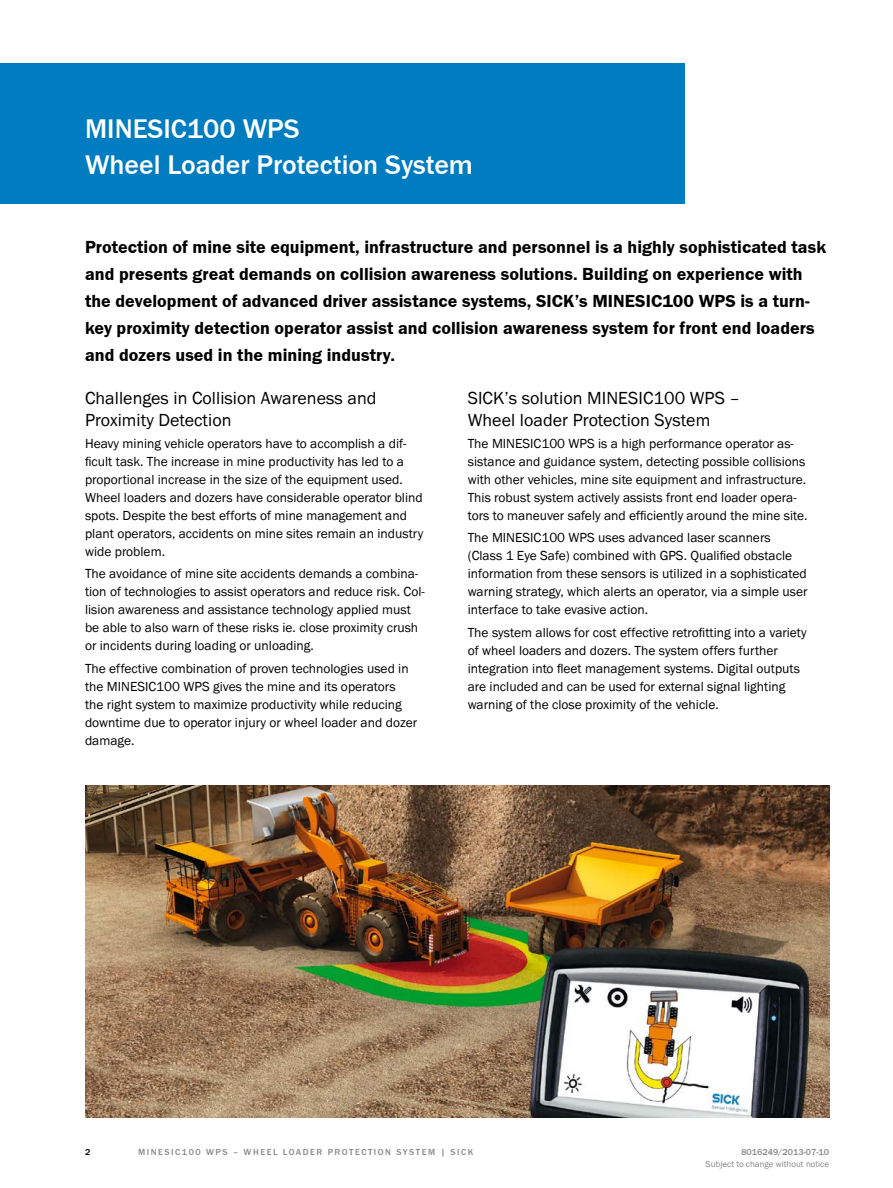
<style>
.page{position:relative;width:893px;height:1188px;background:#fff}
.page>*{position:absolute;margin:0;border:0;box-sizing:border-box;transform-origin:0 0}
.t1{font:500 27.75px/36px "SICK Franklin";color:#fff}
.t2{font:700 18px/27px "SICK Franklin";letter-spacing:.005em;color:#000}
.t3{font:18px/21.6px "SICK Franklin";letter-spacing:.005em;color:#000}
.t4{font:13.5px/18px "SICK Franklin";color:#000}
.t5{font:500 9px "SICK Franklin";letter-spacing:.17em;color:#87888a}
.t6{font:9px "SICK Franklin";color:#87888a}
.t7{font:500 9px "SICK Franklin";color:#87888a}
.t8{font:500 9px "SICK Franklin";color:#000}
</style>
<div class="page">
<div style="left:0;top:64px;width:685px;height:140px;background:#007cc0"></div>
<img style="left:85px;top:786px;width:744px;height:331px">
<h1 class="t1" style="left:85px;top:112px;width:390px">MINESIC100 WPS<br>Wheel Loader Protection System</h1>
<p class="t2" style="left:85px;top:234px;width:743px">Protection of mine site equipment, infrastructure and personnel is a highly sophisticated task and presents great demands on collision awareness solutions. Building on experience with the development of advanced driver assistance systems, SICK’s MINESIC100 WPS is a turn&shy;key proximity detection operator assist and collision awareness system for front end loaders and dozers used in the mining industry.</p>
<h2 class="t3" style="left:85px;top:388px;width:293px">Challenges in Collision Awareness and<br>Proximity Detection</h2>
<p class="t4" style="left:85px;top:435px;width:340px">Heavy mining vehicle operators have to accomplish a dif&shy;ficult task. The increase in mine productivity has led to a proportional increase in the size of the equipment used.<br>Wheel loaders and dozers have considerable operator blind spots. Despite the best efforts of mine management and plant operators, accidents on mine sites remain an industry wide problem.</p>
<p class="t4" style="left:85px;top:565px;width:341px">The avoidance of mine site accidents demands a combina&shy;tion of technologies to assist operators and reduce risk. Col&shy;lision awareness and assistance technology applied must be able to also warn of these risks ie. close proximity crush or incidents during loading or unloading.</p>
<p class="t4" style="left:85px;top:659px;width:334px">The effective combination of proven technologies used in the MINESIC100 WPS gives the mine and its operators the right system to maximize productivity while reducing downtime due to operator injury or wheel loader and dozer damage.</p>
<h2 class="t3" style="left:468px;top:388px;width:274px">SICK’s solution MINESIC100 WPS –<br>Wheel loader Protection System</h2>
<p class="t4" style="left:468px;top:435px;width:341px">The MINESIC100 WPS is a high performance operator as&shy;sistance and guidance system, detecting possible collisions with other vehicles, mine site equipment and infrastructure.<br>This robust system actively assists front end loader opera&shy;tors to maneuver safely and efficiently around the mine site.</p>
<p class="t4" style="left:468px;top:529px;width:341px">The MINESIC100 WPS uses advanced laser scanners (Class 1 Eye Safe) combined with GPS. Qualified obstacle information from these sensors is utilized in a sophisticated warning strategy, which alerts an operator, via a simple user interface to take evasive action.</p>
<p class="t4" style="left:468px;top:623px;width:340px">The system allows for cost effective retrofitting into a variety of wheel loaders and dozers. The system offers further integration into fleet management systems. Digital outputs are included and can be used for external signal lighting warning of the close proximity of the vehicle.</p>
<p class="t8" style="left:85px;top:1146px;width:7px">2</p>
<p class="t5" style="left:138px;top:1146px;width:158px">MINESIC100 WPS – WHEEL LOAD</p>
<p class="t5" style="left:310px;top:1146px;width:32px">ER PROT</p>
<p class="t5" style="left:355px;top:1146px;width:120px">ECTION SYSTEM | SICK</p>
<p class="t7" style="left:741px;top:1146px;width:89px">8016249/2013-07-10</p>
<p class="t6" style="left:706px;top:1159px;width:125px">Subject to change without notice</p>
</div>
